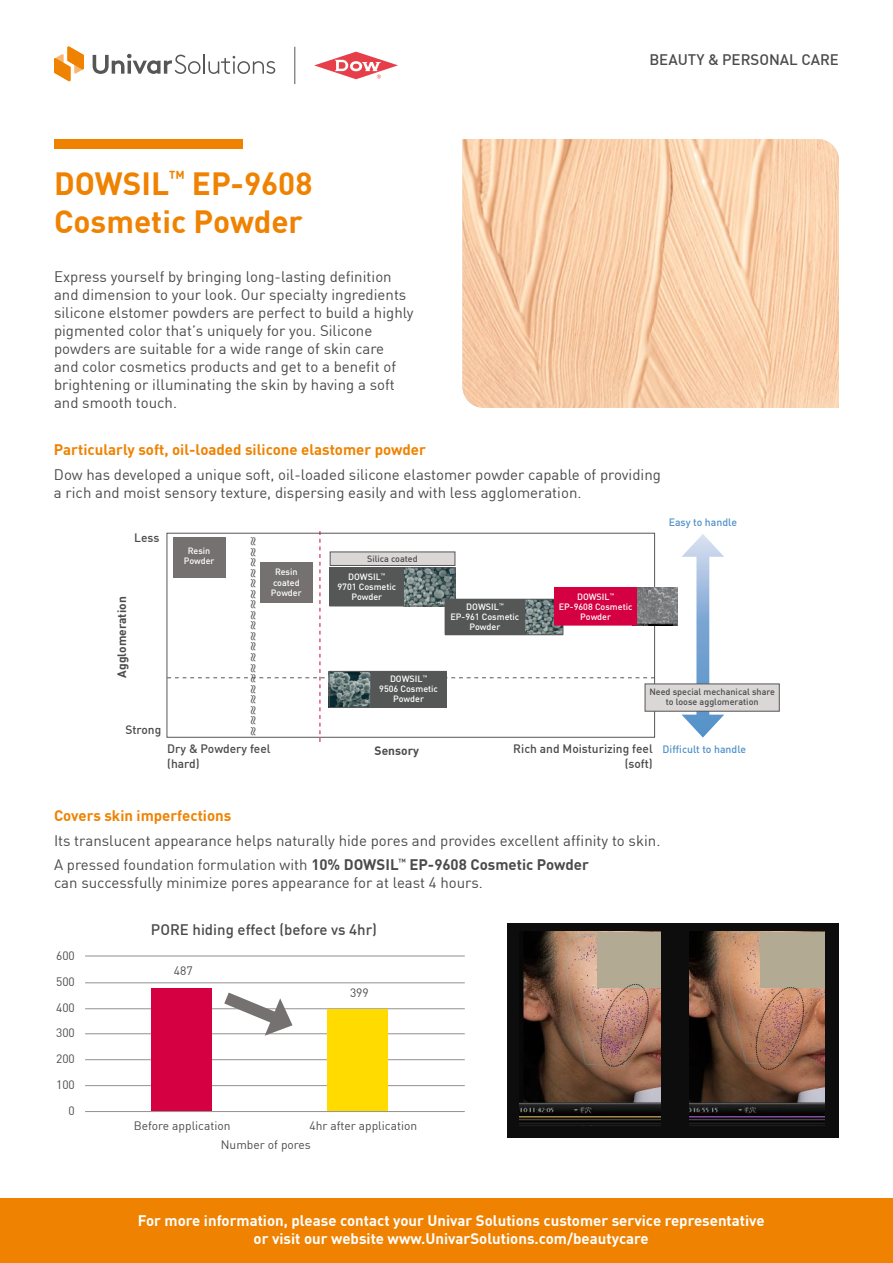
<style>
.page{position:relative;width:893px;height:1263px;background:#fff}
.page>*{position:absolute;margin:0;border:0;box-sizing:border-box;transform-origin:0 0}
.t1{font:700 31.5px/37.8px "DIN Pro";color:#ef8200}
.t2{font:18px "Minion Pro";color:#555756}
.t3{font:15px/18px "DIN Pro";color:#4b4b4d}
.t4{font:700 15px/18px "DIN Pro";color:#fff;text-align:center}
.t5{font:700 15px "DIN Pro";color:#ef8200}
.t6{font:500 15px "DIN Pro";color:#4b4b4d}
.t7{font:12px/25.8px "DIN Pro";color:#4b4b4d;text-align:right}
.t8{font:500 12px/14.4px "DIN Pro";color:#4b4b4d;text-align:right}
.t9{font:700 12px "DIN Pro";color:#4b4b4d}
.t10{font:500 10.5px "DIN Pro";color:#5292c9}
.t11{font:500 9px/10.2px "DIN Pro";color:#fff;text-align:center}
.t12{font:500 9px/10.2px "DIN Pro";color:#4b4b4d;text-align:center}
.s1{font-weight:700}
</style>
<div class="page">
<div style="left:54px;top:139px;width:188px;height:9px;background:#ef8200"></div>
<div style="left:0;top:1198px;width:893px;height:65px;background:#ef8200"></div>
<img style="left:462px;top:139px;width:377px;height:269px">
<svg style="left:93px;top:54px;width:182px;height:20px"></svg>
<svg style="left:54px;top:46px;width:30px;height:35px"></svg>
<hr style="left:294px;top:47px;width:1px;height:37px;background:#555756">
<svg style="left:314px;top:52px;width:84px;height:27px"></svg>
<div style="left:508px;top:923px;width:331px;height:215px;background:#0d0d0d"></div>
<img style="left:519px;top:932px;width:142px;height:192px">
<div style="left:597px;top:932px;width:64px;height:56px;background:#b3aa93"></div>
<svg style="left:598px;top:984px;width:53px;height:85px;background:#b1806f"></svg>
<img style="left:689px;top:932px;width:136px;height:192px">
<div style="left:760px;top:932px;width:65px;height:56px;background:#b3aa93"></div>
<svg style="left:753px;top:984px;width:54px;height:88px;background:#b37c64"></svg>
<hr style="left:85px;top:955px;width:380px;height:1px;background:#94908e">
<hr style="left:85px;top:982px;width:380px;height:1px;background:#94908e">
<hr style="left:85px;top:1008px;width:380px;height:1px;background:#94908e">
<hr style="left:85px;top:1033px;width:380px;height:1px;background:#94908e">
<hr style="left:85px;top:1059px;width:380px;height:1px;background:#94908e">
<hr style="left:85px;top:1085px;width:380px;height:1px;background:#94908e">
<div style="left:151px;top:988px;width:61px;height:123px;background:#d50042"></div>
<hr style="left:85px;top:1111px;width:380px;height:1px;background:#94908e">
<div style="left:327px;top:1009px;width:61px;height:102px;background:#ffdb00"></div>
<svg style="left:211px;top:983px;width:85px;height:53px"></svg>
<svg style="left:696px;top:557px;width:13px;height:158px;background:#8bafd7"></svg>
<svg style="left:682px;top:534px;width:42px;height:23px"></svg>
<svg style="left:682px;top:715px;width:42px;height:23px"></svg>
<svg style="left:167px;top:531px;width:488px;height:211px"></svg>
<div style="left:330px;top:568px;width:74px;height:38px;background:#555756"></div>
<hr style="left:329px;top:568px;width:1px;height:38px;background:#555756">
<hr style="left:455px;top:568px;width:1px;height:38px;background:#555756">
<hr style="left:329px;top:606px;width:75px;height:1px;background:#555756">
<hr style="left:404px;top:606px;width:51px;height:1px;background:#555756">
<hr style="left:329px;top:567px;width:75px;height:1px;background:#555756">
<hr style="left:404px;top:567px;width:51px;height:1px;background:#555756">
<img style="left:525px;top:600px;width:38px;height:34px">
<div style="left:445px;top:599px;width:80px;height:36px;background:#555756"></div>
<hr style="left:525px;top:599px;width:38px;height:1px;background:#555756">
<hr style="left:563px;top:599px;width:1px;height:36px;background:#555756">
<hr style="left:525px;top:634px;width:38px;height:1px;background:#555756">
<img style="left:637px;top:587px;width:40px;height:38px">
<div style="left:554px;top:587px;width:83px;height:38px;background:#d50042"></div>
<hr style="left:554px;top:625px;width:83px;height:1px;background:#d50042">
<img style="left:330px;top:672px;width:40px;height:35px">
<div style="left:371px;top:671px;width:75px;height:36px;background:#555756"></div>
<hr style="left:370px;top:671px;width:1px;height:36px;background:#555756">
<hr style="left:329px;top:671px;width:42px;height:1px;background:#555756">
<hr style="left:329px;top:671px;width:1px;height:36px;background:#555756">
<hr style="left:446px;top:671px;width:1px;height:36px;background:#555756">
<hr style="left:329px;top:707px;width:42px;height:1px;background:#555756">
<hr style="left:371px;top:707px;width:76px;height:1px;background:#555756">
<div style="left:173px;top:537px;width:53px;height:41px;background:#747170"></div>
<div style="left:260px;top:562px;width:53px;height:41px;background:#747170"></div>
<div style="left:645px;top:684px;width:135px;height:27px;background:#dad7d6"></div>
<h1 class="t1" style="left:54px;top:162px;width:260px">DOWSIL<sup>™</sup> EP-9608<br>Cosmetic Powder</h1>
<p class="t3" style="left:54px;top:266px;width:361px">Express yourself by bringing long-lasting definition and dimension to your look. Our specialty ingredients silicone elstomer powders are perfect to build a highly pigmented color that’s uniquely for you. Silicone powders are suitable for a wide range of skin care<br>and color cosmetics products and get to a benefit of brightening or illuminating the skin by having a soft and smooth touch.</p>
<p class="t6" style="left:649px;top:48px;width:191px">BEAUTY &amp; PERSONAL CARE</p>
<p class="t5" style="left:54px;top:438px;width:373px">Particularly soft, oil-loaded silicone elastomer powder</p>
<p class="t3" style="left:54px;top:464px;width:608px">Dow has developed a unique soft, oil-loaded silicone elastomer powder capable of providing a rich and moist sensory texture, dispersing easily and with less agglomeration.</p>
<p class="t2" style="left:265px;top:536px;width:201px;rotate:90deg">~~~~~~~~~~~~~~~~~~~</p>
<p class="t2" style="left:268px;top:536px;width:201px;rotate:90deg">~~~~~~~~~~~~~~~~~~~</p>
<p class="t10" style="left:669px;top:514px;width:70px">Easy to handle</p>
<p class="t8" style="left:134px;top:529px;width:27px">Less</p>
<p class="t11" style="left:184px;top:545px;width:32px">Resin<br>Powder</p>
<p class="t12" style="left:367px;top:553px;width:52px">Silica coated</p>
<p class="t11" style="left:271px;top:566px;width:32px">Resin coated<br>Powder</p>
<p class="t11" style="left:337px;top:571px;width:60px">DOWSIL<sup>™<br></sup>9701 Cosmetic<br>Powder</p>
<p class="t11" style="left:450px;top:601px;width:70px">DOWSIL<sup>™<br></sup>EP-961 Cosmetic<br>Powder</p>
<p class="t11" style="left:559px;top:591px;width:75px">DOWSIL<sup>™<br></sup>EP-9608 Cosmetic<br>Powder</p>
<p class="t9" style="left:113px;top:678px;width:82px;rotate:-90deg">Agglomeration</p>
<p class="t11" style="left:379px;top:673px;width:60px">DOWSIL<sup>™<br></sup>9506 Cosmetic<br>Powder</p>
<p class="t12" style="left:649px;top:686px;width:127px">Need special mechanical share to loose agglomeration</p>
<p class="t8" style="left:513px;top:741px;width:141px">Rich and Moisturizing feel (soft)</p>
<p class="t8" style="left:125px;top:722px;width:37px">Strong</p>
<p class="t8" style="left:167px;top:741px;width:105px;text-align:left">Dry &amp; Powdery feel (hard)</p>
<p class="t10" style="left:663px;top:741px;width:85px">Difficult to handle</p>
<p class="t9" style="left:375px;top:742px;width:46px">Sensory</p>
<p class="t5" style="left:54px;top:804px;width:179px">Covers skin imperfections</p>
<p class="t3" style="left:54px;top:827px;width:608px;line-height:24.3px">Its translucent appearance helps naturally hide pores and provides excellent affinity to skin.<br>A pressed foundation formulation with <span class="s1">10% DOWSIL</span><sup>™</sup> <span class="s1">EP-9608 Cosmetic Powder</span></p>
<p class="t3" style="left:54px;top:873px;width:430px">can successfully minimize pores appearance for at least 4 hours.</p>
<p class="t7" style="left:56px;top:942px;width:20px">600<br>500<br>400<br>300<br>200<br>100<br>0</p>
<p class="t6" style="left:151px;top:917px;width:228px">PORE hiding effect (before vs 4hr)</p>
<p class="t7" style="left:174px;top:957px;width:20px">487</p>
<p class="t7" style="left:350px;top:979px;width:20px">399</p>
<p class="t7" style="left:134px;top:1112px;width:98px">Before application</p>
<p class="t7" style="left:309px;top:1112px;width:109px">4hr after application</p>
<p class="t7" style="left:221px;top:1130px;width:92px">Number of pores</p>
<p class="t4" style="left:138px;top:1211px;width:628px">For more information, please contact your Univar Solutions customer service representative or visit our website www.UnivarSolutions.com/beautycare</p>
</div>
